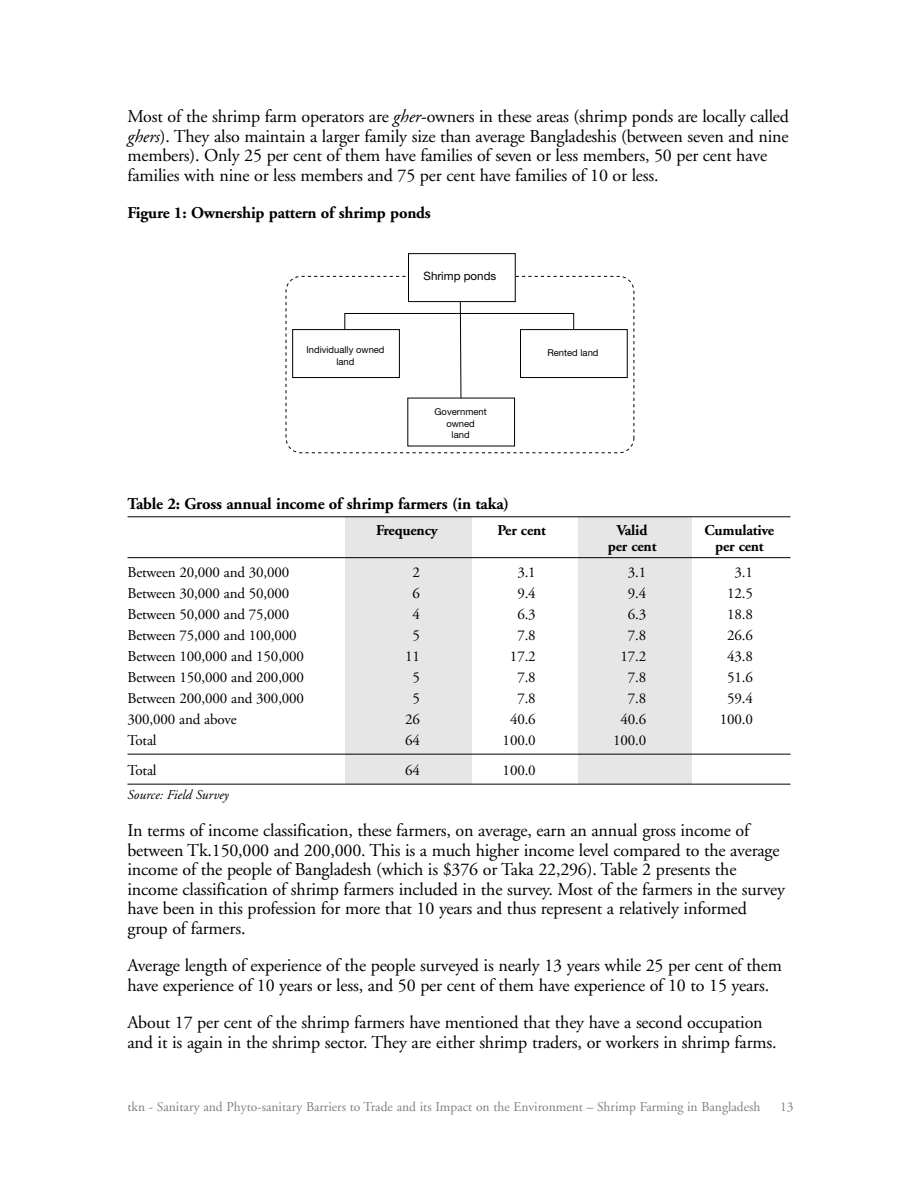
<style>
.page{position:relative;width:918px;height:1188px;background:#fff}
.page>*{position:absolute;margin:0;border:0;box-sizing:border-box;transform-origin:0 0}
.t1{font:18px/19.5px "Adobe Garamond";letter-spacing:-.01em;color:#000}
.t2{font:700 16.5px "Adobe Garamond";letter-spacing:-.01em;color:#000}
.t3{font:15px "Adobe Garamond";letter-spacing:-.01em;color:#000}
.t4{font:700 15px "Adobe Garamond";letter-spacing:-.01em;color:#000}
.t5{font:13.5px "Adobe Garamond";color:#808080}
.t6{font:italic 13.5px "Adobe Garamond";color:#000}
.t7{font:11.55px "Helvetica Neue";color:#000}
.t8{font:9.45px/11.6px "Helvetica Neue";color:#000;text-align:center}
.s1{font-style:italic}
</style>
<div class="page">
<div style="left:346px;top:518px;width:126px;height:266px;background:#e6e6e6"></div>
<div style="left:578px;top:518px;width:113px;height:266px;background:#e6e6e6"></div>
<hr style="left:128px;top:517px;width:662px;height:1px;background:#000">
<hr style="left:128px;top:557px;width:662px;height:1px;background:#000">
<hr style="left:128px;top:754px;width:662px;height:1px;background:#000">
<hr style="left:128px;top:784px;width:662px;height:1px;background:#000">
<div style="left:286px;top:276px;width:348px;height:177px;border:1px dashed #000;border-radius:15px"></div>
<svg style="left:344px;top:296px;width:230px;height:107px"></svg>
<div style="left:293px;top:329px;width:106px;height:49px;background:#fff;border:1px solid #000"></div>
<div style="left:520px;top:329px;width:107px;height:49px;background:#fff;border:1px solid #000"></div>
<div style="left:408px;top:398px;width:107px;height:48px;background:#fff"></div>
<div style="left:408px;top:254px;width:107px;height:48px;background:#fff;border:1px solid #000"></div>
<p class="t1" style="left:128px;top:109px;width:663px">Most of the shrimp farm operators are <span class="s1">gher</span>-owners in these areas (shrimp ponds are locally called <span class="s1">ghers</span>). They also maintain a larger family size than average Bangladeshis (between seven and nine members). Only 25 per cent of them have families of seven or less members, 50 per cent have families with nine or less members and 75 per cent have families of 10 or less.</p>
<p class="t2" style="left:128px;top:207px;width:305px">Figure 1: Ownership pattern of shrimp ponds</p>
<p class="t7" style="left:424px;top:272px;width:74px">Shrimp ponds</p>
<p class="t8" style="left:306px;top:345px;width:80px">Individually owned land</p>
<p class="t8" style="left:547px;top:348px;width:53px">Rented land</p>
<p class="t8" style="left:434px;top:407px;width:54px">Government owned<br>land</p>
<p class="t2" style="left:128px;top:498px;width:383px">Table 2: Gross annual income of shrimp farmers (in taka)</p>
<p class="t4" style="left:376px;top:524px;width:63px">Frequency</p>
<p class="t4" style="left:497px;top:524px;width:50px">Per cent</p>
<p class="t4" style="left:617px;top:524px;width:32px">Valid</p>
<p class="t4" style="left:705px;top:524px;width:71px">Cumulative</p>
<p class="t4" style="left:608px;top:541px;width:50px">per cent</p>
<p class="t4" style="left:715px;top:541px;width:50px">per cent</p>
<p class="t3" style="left:127px;top:566px;width:163px">Between 20,000 and 30,000</p>
<p class="t3" style="left:412px;top:566px;width:9px">2</p>
<p class="t3" style="left:517px;top:566px;width:20px">3.1</p>
<p class="t3" style="left:628px;top:566px;width:20px">3.1</p>
<p class="t3" style="left:735px;top:566px;width:20px">3.1</p>
<p class="t3" style="left:127px;top:587px;width:163px">Between 30,000 and 50,000</p>
<p class="t3" style="left:412px;top:587px;width:9px">6</p>
<p class="t3" style="left:517px;top:587px;width:20px">9.4</p>
<p class="t3" style="left:628px;top:587px;width:20px">9.4</p>
<p class="t3" style="left:727px;top:587px;width:27px">12.5</p>
<p class="t3" style="left:127px;top:608px;width:163px">Between 50,000 and 75,000</p>
<p class="t3" style="left:412px;top:608px;width:9px">4</p>
<p class="t3" style="left:517px;top:608px;width:20px">6.3</p>
<p class="t3" style="left:628px;top:608px;width:20px">6.3</p>
<p class="t3" style="left:727px;top:608px;width:27px">18.8</p>
<p class="t3" style="left:127px;top:629px;width:171px">Between 75,000 and 100,000</p>
<p class="t3" style="left:412px;top:629px;width:9px">5</p>
<p class="t3" style="left:517px;top:629px;width:20px">7.8</p>
<p class="t3" style="left:628px;top:629px;width:20px">7.8</p>
<p class="t3" style="left:727px;top:629px;width:27px">26.6</p>
<p class="t3" style="left:127px;top:650px;width:178px">Between 100,000 and 150,000</p>
<p class="t3" style="left:405px;top:650px;width:16px">11</p>
<p class="t3" style="left:510px;top:650px;width:27px">17.2</p>
<p class="t3" style="left:620px;top:650px;width:27px">17.2</p>
<p class="t3" style="left:727px;top:650px;width:27px">43.8</p>
<p class="t3" style="left:127px;top:671px;width:178px">Between 150,000 and 200,000</p>
<p class="t3" style="left:412px;top:671px;width:9px">5</p>
<p class="t3" style="left:517px;top:671px;width:20px">7.8</p>
<p class="t3" style="left:628px;top:671px;width:20px">7.8</p>
<p class="t3" style="left:727px;top:671px;width:27px">51.6</p>
<p class="t3" style="left:127px;top:692px;width:178px">Between 200,000 and 300,000</p>
<p class="t3" style="left:412px;top:692px;width:9px">5</p>
<p class="t3" style="left:517px;top:692px;width:20px">7.8</p>
<p class="t3" style="left:628px;top:692px;width:20px">7.8</p>
<p class="t3" style="left:727px;top:692px;width:27px">59.4</p>
<p class="t3" style="left:127px;top:713px;width:111px">300,000 and above</p>
<p class="t3" style="left:405px;top:713px;width:16px">26</p>
<p class="t3" style="left:510px;top:713px;width:27px">40.6</p>
<p class="t3" style="left:620px;top:713px;width:27px">40.6</p>
<p class="t3" style="left:720px;top:713px;width:35px">100.0</p>
<p class="t3" style="left:128px;top:734px;width:31px">Total</p>
<p class="t3" style="left:405px;top:734px;width:16px">64</p>
<p class="t3" style="left:503px;top:734px;width:35px">100.0</p>
<p class="t3" style="left:613px;top:734px;width:35px">100.0</p>
<p class="t3" style="left:128px;top:764px;width:31px">Total</p>
<p class="t3" style="left:405px;top:764px;width:16px">64</p>
<p class="t3" style="left:503px;top:764px;width:35px">100.0</p>
<p class="t6" style="left:128px;top:789px;width:103px">Source: Field Survey</p>
<p class="t1" style="left:128px;top:823px;width:659px">In terms of income classification, these farmers, on average, earn an annual gross income of between Tk.150,000 and 200,000. This is a much higher income level compared to the average income of the people of Bangladesh (which is $376 or Taka 22,296). Table 2 presents the income classification of shrimp farmers included in the survey. Most of the farmers in the survey have been in this profession for more that 10 years and thus represent a relatively informed group of farmers.</p>
<p class="t1" style="left:128px;top:958px;width:656px">Average length of experience of the people surveyed is nearly 13 years while 25 per cent of them have experience of 10 years or less, and 50 per cent of them have experience of 10 to 15 years.</p>
<p class="t1" style="left:128px;top:1015px;width:651px">About 17 per cent of the shrimp farmers have mentioned that they have a second occupation and it is again in the shrimp sector. They are either shrimp traders, or workers in shrimp farms.</p>
<p class="t5" style="left:128px;top:1102px;width:634px">tkn - Sanitary and Phyto-sanitary Barriers to Trade and its Impact on the Environment – Shrimp Farming in Bangladesh</p>
<p class="t5" style="left:780px;top:1102px;width:15px">13</p>
</div>
